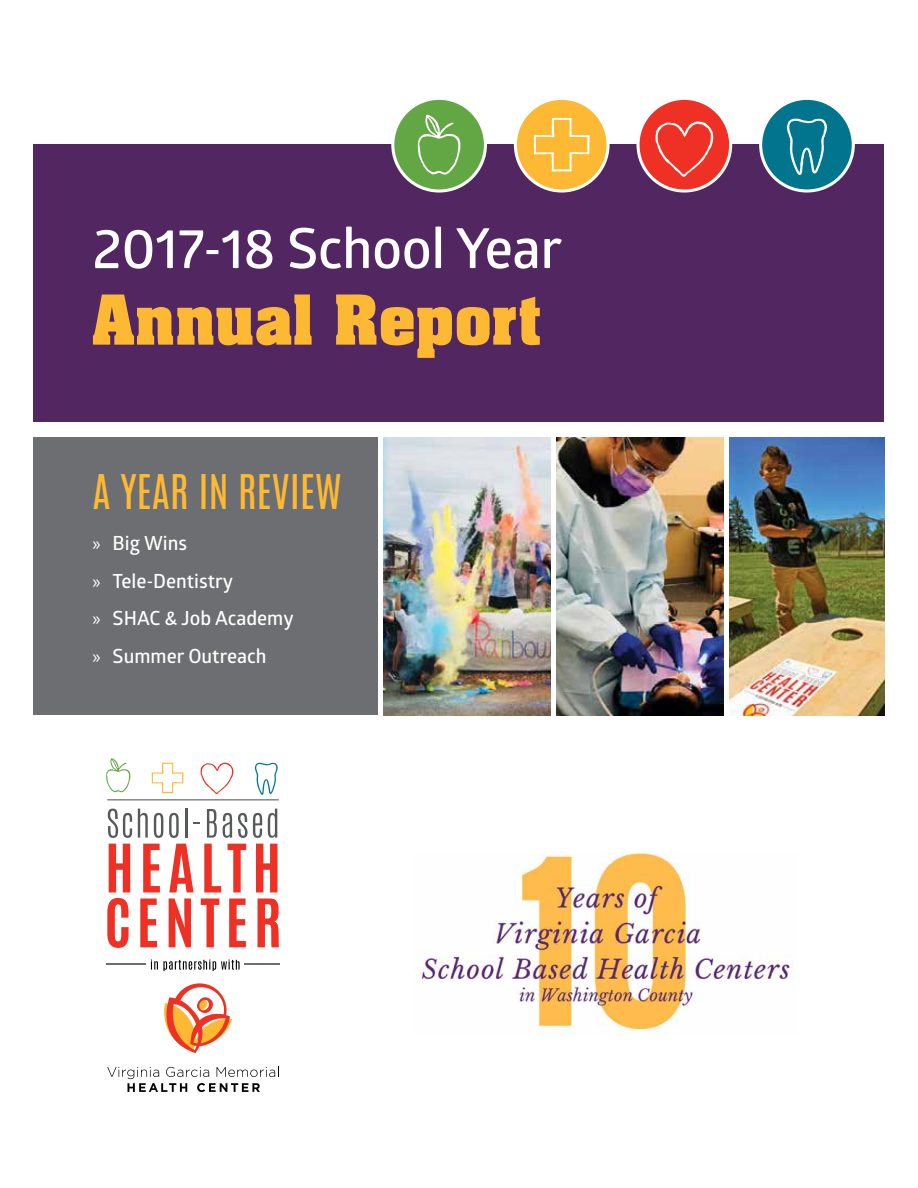
<style>
.page{position:relative;width:918px;height:1188px;background:#fff}
.page>*{position:absolute;margin:0;border:0;box-sizing:border-box;transform-origin:0 0}
.t1{font:700 58.5px "Aachen Std";letter-spacing:.01em;color:#fdb933}
.t2{font:600 55.5px "Glober";letter-spacing:-.01em;color:#fff}
.t3{font:39.9px "Antonio";color:#fdb933}
.t4{font:600 19.5px/37.7px "Glober";color:#fff}
.s1{font-family:"Myriad Pro";font-weight:400}
</style>
<div class="page">
<div style="left:33px;top:145px;width:851px;height:277px;background:#522761"></div>
<div style="left:33px;top:438px;width:345px;height:277px;background:#6d6e71"></div>
<img style="left:384px;top:438px;width:167px;height:277px">
<img style="left:557px;top:438px;width:167px;height:277px">
<img style="left:729px;top:438px;width:155px;height:277px">
<svg style="left:108px;top:809px;width:24px;height:29px"></svg>
<svg style="left:138px;top:809px;width:10px;height:29px"></svg>
<svg style="left:154px;top:813px;width:9px;height:25px"></svg>
<svg style="left:169px;top:813px;width:10px;height:25px"></svg>
<hr style="left:185px;top:809px;width:2px;height:29px;background:#58595b">
<svg style="left:193px;top:822px;width:7px;height:2px"></svg>
<svg style="left:207px;top:809px;width:10px;height:29px"></svg>
<svg style="left:223px;top:813px;width:9px;height:25px"></svg>
<svg style="left:238px;top:813px;width:24px;height:25px"></svg>
<svg style="left:268px;top:809px;width:9px;height:29px"></svg>
<svg style="left:109px;top:844px;width:21px;height:48px"></svg>
<svg style="left:143px;top:844px;width:17px;height:48px"></svg>
<svg style="left:169px;top:844px;width:25px;height:48px"></svg>
<svg style="left:204px;top:844px;width:17px;height:48px"></svg>
<svg style="left:228px;top:844px;width:18px;height:48px"></svg>
<svg style="left:256px;top:844px;width:22px;height:48px"></svg>
<svg style="left:107px;top:898px;width:22px;height:50px"></svg>
<svg style="left:140px;top:899px;width:17px;height:48px"></svg>
<svg style="left:169px;top:899px;width:22px;height:48px"></svg>
<svg style="left:201px;top:899px;width:18px;height:48px"></svg>
<svg style="left:229px;top:899px;width:17px;height:48px"></svg>
<svg style="left:258px;top:899px;width:21px;height:48px"></svg>
<svg style="left:152px;top:762px;width:32px;height:31px"></svg>
<svg style="left:106px;top:758px;width:24px;height:34px"></svg>
<hr style="left:107px;top:799px;width:172px;height:1px;background:#6d6e71">
<svg style="left:201px;top:763px;width:32px;height:31px"></svg>
<svg style="left:255px;top:763px;width:23px;height:32px"></svg>
<hr style="left:106px;top:964px;width:40px;height:1px;background:#6d6e71">
<hr style="left:245px;top:964px;width:35px;height:1px;background:#6d6e71">
<svg style="left:151px;top:960px;width:89px;height:11px"></svg>
<svg style="left:107px;top:1067px;width:172px;height:25px"></svg>
<svg style="left:164px;top:983px;width:68px;height:70px"></svg>
<img style="left:415px;top:853px;width:379px;height:182px">
<div style="left:761px;top:98px;width:92px;height:93px;background:#00758d;border-radius:50%"></div>
<div style="left:759px;top:97px;width:96px;height:96px;border:3px solid #fff;border-radius:50%"></div>
<svg style="left:787px;top:119px;width:40px;height:56px"></svg>
<div style="left:638px;top:98px;width:93px;height:93px;background:#ee3124;border-radius:50%"></div>
<div style="left:636px;top:97px;width:96px;height:96px;border:3px solid #fff;border-radius:50%"></div>
<svg style="left:655px;top:121px;width:58px;height:56px"></svg>
<div style="left:515px;top:98px;width:93px;height:93px;background:#fdb933;border-radius:50%"></div>
<div style="left:514px;top:97px;width:96px;height:96px;border:3px solid #fff;border-radius:50%"></div>
<svg style="left:533px;top:118px;width:57px;height:54px"></svg>
<div style="left:393px;top:98px;width:92px;height:93px;background:#62a744;border-radius:50%"></div>
<div style="left:391px;top:97px;width:96px;height:96px;border:3px solid #fff;border-radius:50%"></div>
<svg style="left:418px;top:115px;width:43px;height:60px"></svg>
<h2 class="t2" style="left:92px;top:210px;width:471px">2017-18 School Year</h2>
<h1 class="t1" style="left:92px;top:278px;width:450px">Annual Report</h1>
<h3 class="t3" style="left:92px;top:463px;width:251px">A YEAR IN REVIEW</h3>
<p class="t4" style="left:92px;top:524px;width:203px"><span class="s1">»</span> Big Wins<br><span class="s1">»</span> Tele-Dentistry<br><span class="s1">»</span> SHAC &amp; Job Academy <span class="s1">»</span> Summer Outreach</p>
</div>
